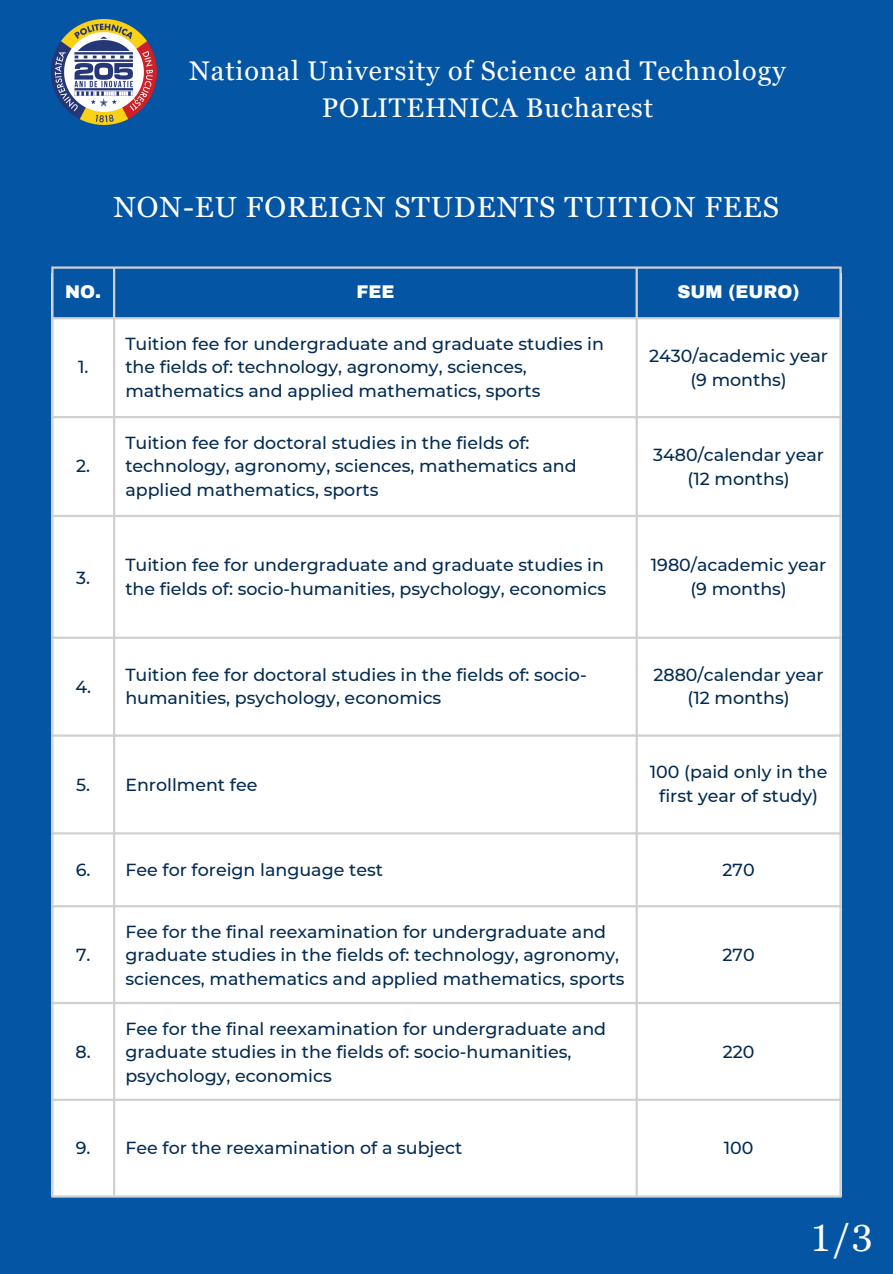
<style>
.page{position:relative;width:893px;height:1274px;background:#fff}
.page>*{position:absolute;margin:0;border:0;box-sizing:border-box;transform-origin:0 0}
.t1{font:37.5px "Georgia Pro";color:#fff}
.t2{font:29.1px "Georgia Pro";letter-spacing:.035em;color:#fff}
.t3{font:27px "Georgia Pro";letter-spacing:.035em;color:#fff}
.t4{font:900 18px "Archivo";color:#fff}
.t5{font:500 17.4px/23.7px "Montserrat";color:#032b52}
</style>
<div class="page">
<div style="left:0;top:0;width:892px;height:1273px;background:#0555a5"></div>
<div style="left:51px;top:274px;width:790px;height:922px;background:#fff"></div>
<div style="left:54px;top:269px;width:785px;height:48px;background:#0555a5"></div>
<hr style="left:51px;top:269px;width:3px;height:926px;background:#d0d0d0">
<hr style="left:113px;top:269px;width:2px;height:926px;background:#d0d0d0">
<hr style="left:635px;top:269px;width:2px;height:926px;background:#d0d0d0">
<hr style="left:839px;top:269px;width:2px;height:926px;background:#d0d0d0">
<hr style="left:51px;top:266px;width:790px;height:3px;background:#d0d0d0">
<hr style="left:51px;top:317px;width:790px;height:2px;background:#d0d0d0">
<hr style="left:51px;top:416px;width:790px;height:2px;background:#d0d0d0">
<hr style="left:51px;top:515px;width:790px;height:2px;background:#d0d0d0">
<hr style="left:51px;top:636px;width:790px;height:3px;background:#d0d0d0">
<hr style="left:51px;top:734px;width:790px;height:2px;background:#d0d0d0">
<hr style="left:51px;top:832px;width:790px;height:2px;background:#d0d0d0">
<hr style="left:51px;top:905px;width:790px;height:2px;background:#d0d0d0">
<hr style="left:51px;top:1002px;width:790px;height:2px;background:#d0d0d0">
<hr style="left:51px;top:1098px;width:790px;height:3px;background:#d0d0d0">
<hr style="left:51px;top:1195px;width:790px;height:2px;background:#d0d0d0">
<img style="left:51px;top:19px;width:105px;height:105px">
<p class="t3" style="left:189px;top:55px;width:597px">National University of Science and Technology</p>
<p class="t3" style="left:321px;top:92px;width:333px">POLITEHNICA Bucharest</p>
<p class="t2" style="left:114px;top:190px;width:667px">NON-EU FOREIGN STUDENTS TUITION FEES</p>
<p class="t4" style="left:65px;top:282px;width:37px">NO.</p>
<p class="t4" style="left:356px;top:282px;width:39px">FEE</p>
<p class="t4" style="left:677px;top:282px;width:123px">SUM (EURO)</p>
<h2 class="t5" style="left:78px;top:355px;width:12px">1.</h2>
<p class="t5" style="left:76px;top:454px;width:15px">2.</p>
<p class="t5" style="left:76px;top:565px;width:15px">3.</p>
<p class="t5" style="left:75px;top:675px;width:17px">4.</p>
<p class="t5" style="left:125px;top:332px;width:480px">Tuition fee for undergraduate and graduate studies in the fields of: technology, agronomy, sciences, mathematics and applied mathematics, sports</p>
<p class="t5" style="left:649px;top:344px;width:180px;text-align:center">2430/academic year (9 months)</p>
<p class="t5" style="left:125px;top:430px;width:452px">Tuition fee for doctoral studies in the fields of: technology, agronomy, sciences, mathematics and applied mathematics, sports</p>
<p class="t5" style="left:653px;top:443px;width:172px">3480/calendar year</p>
<p class="t5" style="left:687px;top:466px;width:104px">(12 months)</p>
<p class="t5" style="left:125px;top:553px;width:482px">Tuition fee for undergraduate and graduate studies in the fields of: socio-humanities, psychology, economics</p>
<p class="t5" style="left:650px;top:553px;width:177px;text-align:center">1980/academic year (9 months)</p>
<p class="t5" style="left:125px;top:662px;width:462px">Tuition fee for doctoral studies in the fields of: socio&shy;humanities, psychology, economics</p>
<p class="t5" style="left:653px;top:662px;width:172px;text-align:center">2880/calendar year (12 months)</p>
<p class="t5" style="left:76px;top:772px;width:15px">5.</p>
<p class="t5" style="left:125px;top:772px;width:133px">Enrollment fee</p>
<p class="t5" style="left:649px;top:760px;width:179px;text-align:center">100 (paid only in the first year of study)</p>
<p class="t5" style="left:76px;top:858px;width:16px">6.</p>
<p class="t5" style="left:125px;top:858px;width:259px">Fee for foreign language test</p>
<p class="t5" style="left:722px;top:858px;width:34px">270</p>
<p class="t5" style="left:76px;top:943px;width:16px">7.</p>
<p class="t5" style="left:76px;top:1040px;width:17px">8.</p>
<p class="t5" style="left:125px;top:919px;width:500px">Fee for the final reexamination for undergraduate and graduate studies in the fields of: technology, agronomy, sciences, mathematics and applied mathematics, sports</p>
<p class="t5" style="left:125px;top:1016px;width:482px">Fee for the final reexamination for undergraduate and graduate studies in the fields of: socio-humanities, psychology, economics</p>
<p class="t5" style="left:722px;top:943px;width:34px">270</p>
<p class="t5" style="left:722px;top:1040px;width:33px">220</p>
<p class="t5" style="left:76px;top:1135px;width:16px">9.</p>
<p class="t5" style="left:125px;top:1135px;width:338px">Fee for the reexamination of a subject</p>
<p class="t5" style="left:723px;top:1135px;width:31px">100</p>
<h1 class="t1" style="left:810px;top:1216px;width:64px">1/3</h1>
</div>
